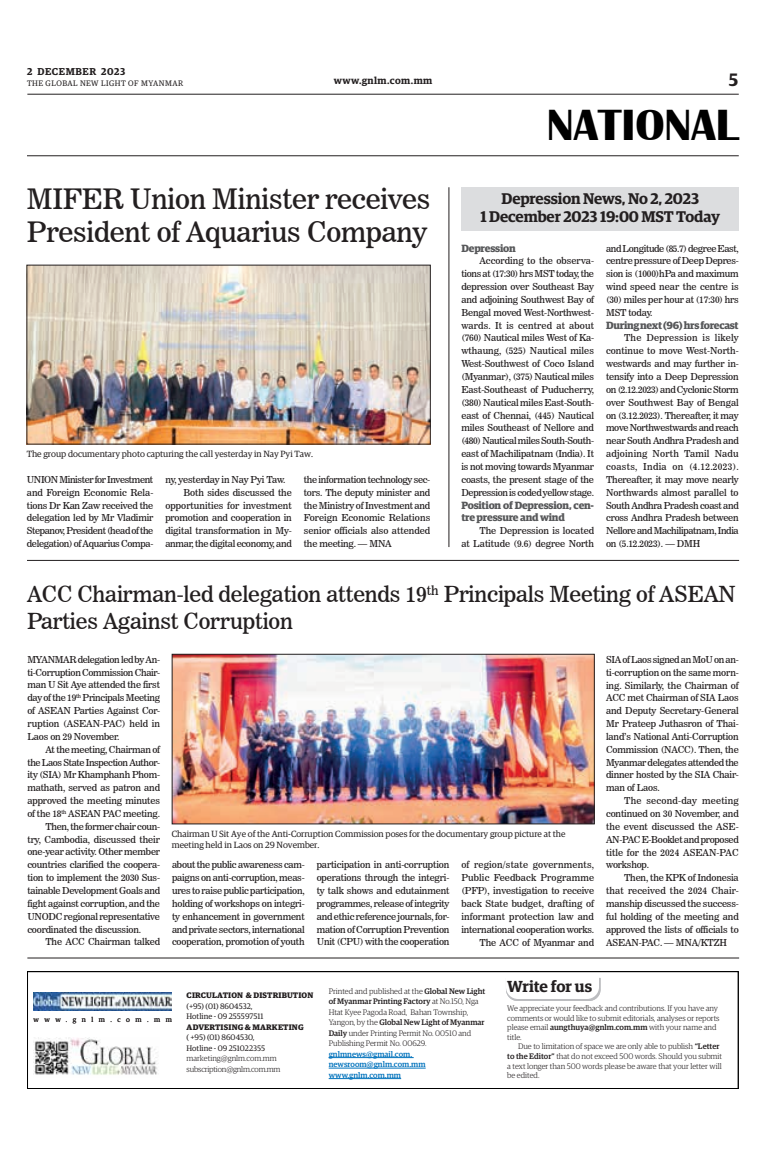
<style>
.page{position:relative;width:773px;height:1152px;background:#fff}
.page>*{position:absolute;margin:0;border:0;box-sizing:border-box;transform-origin:0 0}
.t1{font:700 45px "Britannic";color:#000}
._3_Clm_Head{font:28px/33.6px "News 706 BT Roman C";letter-spacing:-.01em;color:#231f20}
._2_Clm_Head{font:22px/26.4px "News 706 BT Roman C";letter-spacing:-.01em;color:#231f20}
.t2{font:600 18px "Guardian Egyp";color:#231f20}
.t3{font:600 16px "Guardian Egyp";letter-spacing:-.005em;color:#231f20}
._2nd_Body{font:600 15.5px "Guardian Egyp";letter-spacing:-.01em;color:#231f20}
.Sub_Body{font:700 10.5px/12.9px "Guardian Egyp";letter-spacing:-.02em;color:#57585a}
.t4{font:600 10px "Guardian Egyp";letter-spacing:.055em;color:#231f20}
._2nd_Body-2{font:9.5px/12.9px "News 706 BT Roman C";letter-spacing:-.02em;color:#231f20;text-align:justify}
.Normal_Para{font:9.5px/12.9px "News 706 BT Roman C";letter-spacing:-.02em;color:#231f20;text-align:justify}
.t5{font:9px/10.8px "Guardian Egyp";color:#231f20}
.t6{font:300 8px/9.6px "Guardian Egyp";color:#231f20}
.t7{font:8px "Guardian Egyp";color:#231f20}
.t8{font:500 8px/10.5px "Guardian Egyp";color:#0072bc}
.t9{font:700 8px "Guardian Egyp";letter-spacing:.02em;color:#231f20}
.t10{font:8px "Guardian Egyp";letter-spacing:.06em;color:#231f20}
.t11{font:300 8px "Guardian Egyp";letter-spacing:-.02em;color:#231f20}
.t12{font:7px "Guardian Egyp";letter-spacing:.785em;color:#231f20}
.s1{font-weight:500}
</style>
<div class="page">
<hr style="left:27px;top:94px;width:711px;height:1px;background:#231f20">
<hr style="left:27px;top:156px;width:711px;height:1px;background:#231f20">
<div style="left:461px;top:188px;width:278px;height:43px;background:#dcdddf"></div>
<img style="left:33px;top:1037px;width:124px;height:38px">
<hr style="left:329px;top:1057px;width:44px;height:1px;background:#0072bc">
<hr style="left:373px;top:1057px;width:40px;height:1px;background:#0072bc">
<hr style="left:329px;top:1068px;width:96px;height:1px;background:#0072bc">
<hr style="left:329px;top:1078px;width:72px;height:1px;background:#0072bc">
<img style="left:33px;top:993px;width:139px;height:17px">
<div style="left:27px;top:971px;width:711px;height:118px;border:1px solid #000"></div>
<svg style="left:506px;top:977px;width:94px;height:24px"></svg>
<hr style="left:27px;top:958px;width:712px;height:1px;background:#231f20">
<img style="left:29px;top:267px;width:399px;height:175px">
<img style="left:174px;top:656px;width:418px;height:166px">
<div style="left:172px;top:654px;width:422px;height:170px;border:1px solid #231f20"></div>
<hr style="left:27px;top:560px;width:712px;height:1px;background:#231f20">
<hr style="left:448px;top:187px;width:1px;height:360px;background:#231f20">
<p class="t4" style="left:27px;top:64px;width:100px">2 DECEMBER 2023</p>
<p class="t10" style="left:27px;top:78px;width:158px">THE GLOBAL NEW LIGHT OF MYANMAR</p>
<p class="t4" style="left:334px;top:73px;width:100px">www.gnlm.com.mm</p>
<h3 class="t2" style="left:729px;top:67px;width:11px">5</h3>
<h1 class="t1" style="left:547px;top:100px;width:193px">NATIONAL</h1>
<p class="_3_Clm_Head" style="left:27px;top:182px;width:405px">MIFER Union Minister receives<br>President of Aquarius Company</p>
<p class="t5" style="left:27px;top:448px;width:288px">The group documentary photo capturing the call yesterday in Nay Pyi Taw.</p>
<p class="Normal_Para" style="left:27px;top:473px;width:128px">UNION Minister for Investment and Foreign Economic Rela&shy;tions Dr Kan Zaw received the delegation led by Mr Vladimir Stepanov, President (head of the delegation) of Aquarius Compa-</p>
<p class="Normal_Para" style="left:165px;top:473px;width:121px">ny, yesterday in Nay Pyi Taw.</p>
<p class="_2nd_Body-2" style="left:165px;top:486px;width:128px;text-indent:18px">Both sides discussed the opportunities for investment promotion and cooperation in digital transformation in My&shy;anmar, the digital economy, and</p>
<p class="_2nd_Body-2" style="left:304px;top:473px;width:128px">the information technology sec&shy;tors. The deputy minister and the Ministry of Investment and Foreign Economic Relations senior officials also attended the meeting. — MNA</p>
<p class="_2nd_Body" style="left:501px;top:187px;width:199px">Depression News, No 2, 2023</p>
<p class="_2nd_Body" style="left:480px;top:206px;width:241px">1 December 2023 19:00 MST Today</p>
<p class="Sub_Body" style="left:461px;top:240px;width:56px">Depression</p>
<p class="_2nd_Body-2" style="left:461px;top:254px;width:134px;text-indent:18px">According to the observa&shy;tions at (17:30) hrs MST today, the depression over Southeast Bay and adjoining Southwest Bay of Bengal moved West-Northwest&shy;wards. It is centred at about (760) Nautical miles West of Ka&shy;wthaung, (525) Nautical miles West-Southwest of Coco Island (Myanmar), (375) Nautical miles East-Southeast of Puducherry, (380) Nautical miles East-South&shy;east of Chennai, (445) Nautical miles Southeast of Nellore and (480) Nautical miles South-South&shy;east of Machilipatnam (India). It is not moving towards Myanmar coasts, the present stage of the Depression is coded yellow stage.</p>
<p class="Sub_Body" style="left:461px;top:497px;width:134px">Position of Depression, cen&shy;tre pressure and wind</p>
<p class="_2nd_Body-2" style="left:461px;top:524px;width:134px;text-align:right">The Depression is located<br>at Latitude (9.6) degree North</p>
<p class="_2nd_Body-2" style="left:606px;top:242px;width:134px">and Longitude (85.7) degree East, centre pressure of Deep Depres&shy;sion is (1000)hPa and maximum wind speed near the centre is (30) miles per hour at (17:30) hrs MST today.</p>
<p class="Sub_Body" style="left:606px;top:317px;width:134px">During next (96) hrs forecast</p>
<p class="_2nd_Body-2" style="left:606px;top:332px;width:134px;text-indent:18px">The Depression is likely continue to move West-North&shy;westwards and may further in&shy;tensify into a Deep Depression on (2.12.2023) and Cyclonic Storm over Southwest Bay of Bengal on (3.12.2023). Thereafter, it may move Northwestwards and reach near South Andhra Pradesh and adjoining North Tamil Nadu coasts, India on (4.12.2023).<br>Thereafter, it may move nearly Northwards almost parallel to South Andhra Pradesh coast and cross Andhra Pradesh between Nellore and Machilipatnam, India on (5.12.2023). — DMH</p>
<p class="_2_Clm_Head" style="left:27px;top:581px;width:710px">ACC Chairman-led delegation attends 19<sup>th</sup> Principals Meeting of ASEAN<br>Parties Against Corruption</p>
<p class="Normal_Para" style="left:27px;top:653px;width:134px">MYANMAR delegation led by An&shy;ti-Corruption Commission Chair&shy;man U Sit Aye attended the first day of the 19<sup>th</sup> Principals Meeting of ASEAN Parties Against Cor&shy;ruption (ASEAN-PAC) held in Laos on 29 November.</p>
<p class="_2nd_Body-2" style="left:27px;top:743px;width:134px;text-indent:18px">At the meeting, Chairman of the Laos State Inspection Author&shy;ity (SIA) Mr Khamphanh Phom&shy;mathath, served as patron and approved the meeting minutes of the 18<sup>th</sup> ASEAN PAC meeting.</p>
<p class="_2nd_Body-2" style="left:27px;top:820px;width:134px;text-indent:18px">Then, the former chair coun&shy;try, Cambodia, discussed their one-year activity. Other member countries clarified the coopera&shy;tion to implement the 2030 Sus&shy;tainable Development Goals and fight against corruption, and the UNODC regional representative coordinated the discussion.</p>
<p class="_2nd_Body-2" style="left:45px;top:936px;width:116px">The ACC Chairman talked</p>
<p class="t5" style="left:172px;top:828px;width:395px">Chairman U Sit Aye of the Anti-Corruption Commission poses for the documentary group picture at the meeting held in Laos on 29 November.</p>
<p class="_2nd_Body-2" style="left:172px;top:858px;width:134px">about the public awareness cam&shy;paigns on anti-corruption, meas&shy;ures to raise public participation, holding of workshops on integri&shy;ty enhancement in government and private sectors, international cooperation, promotion of youth</p>
<p class="_2nd_Body-2" style="left:317px;top:858px;width:134px">participation in anti-corruption operations through the integri&shy;ty talk shows and edutainment programmes, release of integrity and ethic reference journals, for&shy;mation of Corruption Prevention Unit (CPU) with the cooperation</p>
<p class="_2nd_Body-2" style="left:461px;top:858px;width:134px">of region/state governments, Public Feedback Programme (PFP), investigation to receive back State budget, drafting of informant protection law and international cooperation works.</p>
<p class="_2nd_Body-2" style="left:479px;top:936px;width:116px">The ACC of Myanmar and</p>
<p class="_2nd_Body-2" style="left:606px;top:653px;width:134px">SIA of Laos signed an MoU on an&shy;ti-corruption on the same morn&shy;ing. Similarly, the Chairman of ACC met Chairman of SIA Laos and Deputy Secretary-General Mr Prateep Juthasron of Thai&shy;land’s National Anti-Corruption Commission (NACC). Then, the Myanmar delegates attended the dinner hosted by the SIA Chair&shy;man of Laos.</p>
<p class="_2nd_Body-2" style="left:606px;top:794px;width:134px;text-indent:18px">The second-day meeting continued on 30 November, and the event discussed the ASE-AN-PAC E-Booklet and proposed title for the 2024 ASEAN-PAC workshop.</p>
<p class="_2nd_Body-2" style="left:606px;top:871px;width:134px;text-indent:18px">Then, the KPK of Indonesia that received the 2024 Chair&shy;manship discussed the success&shy;ful holding of the meeting and approved the lists of officials to ASEAN-PAC. — MNA/KTZH</p>
<p class="t12" style="left:33px;top:1014px;width:140px">www.gnlm.com.mm</p>
<p class="t9" style="left:187px;top:989px;width:128px">CIRCULATION &amp; DISTRIBUTION</p>
<p class="t7" style="left:186px;top:1001px;width:67px">(+95) (01) 8604532,</p>
<p class="t7" style="left:186px;top:1011px;width:78px">Hotline - 09 255597511</p>
<p class="t9" style="left:187px;top:1021px;width:118px">ADVERTISING &amp; MARKETING</p>
<p class="t7" style="left:186px;top:1032px;width:70px">( +95) (01) 8604530,</p>
<p class="t7" style="left:186px;top:1043px;width:80px">Hotline - 09 251022355</p>
<p class="t6" style="left:186px;top:1053px;width:92px">marketing@gnlm.com.mm</p>
<p class="t11" style="left:186px;top:1064px;width:95px">subscription@gnlm.com.mm</p>
<p class="t6" style="left:329px;top:985px;width:158px;line-height:10.5px">Printed and published at the <span class="s1">Global New Light of Myanmar Printing Factory</span> at No.150, Nga Htat Kyee Pagoda Road, Bahan Township, Yangon, by the <span class="s1">Global New Light of Myanmar Daily</span> under Printing Permit No. 00510 and Publishing Permit No. 00629.</p>
<p class="t8" style="left:329px;top:1048px;width:98px">gnlmnews@gmail.com, newsroom@gnlm.com.mm www.gnlm.com.mm</p>
<p class="t3" style="left:507px;top:974px;width:86px">Write for us</p>
<p class="t6" style="left:507px;top:1003px;width:214px">We appreciate your feedback and contributions. If you have any comments or would like to submit editorials, analyses or reports please email <span class="s1">aungthuya@gnlm.com.mm</span> with your name and title.</p>
<p class="t6" style="left:507px;top:1041px;width:216px;text-indent:11px">Due to limitation of space we are only able to publish <span class="s1">“Letter to the Editor”</span> that do not exceed 500 words. Should you submit a text longer than 500 words please be aware that your letter will be edited.</p>
</div>
